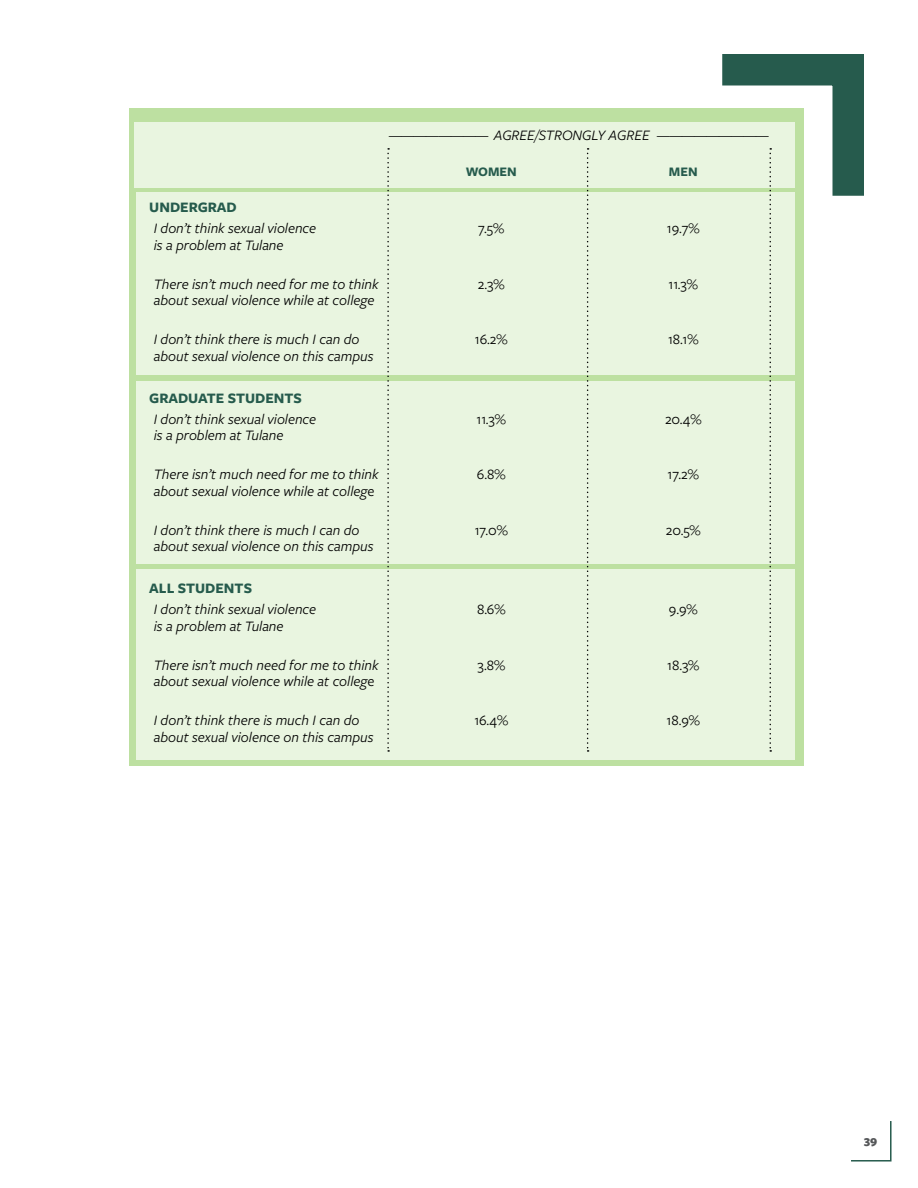
<style>
.page{position:relative;width:918px;height:1188px;background:#fff}
.page>*{position:absolute;margin:0;border:0;box-sizing:border-box;transform-origin:0 0}
.t1{font:italic 15px "Freight Sans Pro";color:#000}
.t2{font:15px "Freight Sans Pro";color:#000}
.t3{font:700 15px "Freight Sans Pro";color:#265b4d}
.t4{font:700 13.5px "Freight Sans Pro";color:#265b4d}
.t5{font:900 12px "Freight Sans Pro";color:#555759}
.s1{font-style:normal}
</style>
<div class="page">
<svg style="left:851px;top:1121px;width:41px;height:41px"></svg>
<div style="left:129px;top:108px;width:675px;height:658px;background:#bde0a1"></div>
<div style="left:134px;top:122px;width:661px;height:66px;background:#e9f5e0"></div>
<div style="left:136px;top:192px;width:658px;height:183px;background:#e9f5e0"></div>
<div style="left:136px;top:381px;width:658px;height:183px;background:#e9f5e0"></div>
<div style="left:136px;top:569px;width:658px;height:190px;background:#e9f5e0"></div>
<svg style="left:387px;top:148px;width:2px;height:604px"></svg>
<svg style="left:587px;top:148px;width:2px;height:604px"></svg>
<svg style="left:722px;top:54px;width:142px;height:698px"></svg>
<p class="t1" style="left:389px;top:126px;width:382px">———————— AGREE/STRONGLY AGREE —————————</p>
<p class="t4" style="left:466px;top:163px;width:53px">WOMEN</p>
<p class="t4" style="left:669px;top:163px;width:30px">MEN</p>
<p class="t3" style="left:149px;top:197px;width:89px">UNDERGRAD</p>
<p class="t1" style="left:154px;top:219px;width:164px">I don’t think sexual violence</p>
<p class="t2" style="left:478px;top:218px;width:28px">7.5%</p>
<p class="t2" style="left:667px;top:218px;width:34px">19.7%</p>
<p class="t1" style="left:154px;top:235px;width:131px">is a problem at Tulane</p>
<p class="t1" style="left:154px;top:274px;width:226px">There isn’t much need for me to think</p>
<p class="t2" style="left:478px;top:274px;width:28px">2.3%</p>
<p class="t2" style="left:669px;top:274px;width:31px">11.3%</p>
<p class="t1" style="left:154px;top:291px;width:222px">about sexual violence while at college</p>
<p class="t1" style="left:154px;top:330px;width:207px">I don’t think there is much I can do</p>
<p class="t2" style="left:475px;top:329px;width:34px">16.2%</p>
<p class="t2" style="left:668px;top:329px;width:32px">18.1%</p>
<p class="t1" style="left:154px;top:346px;width:221px">about sexual violence on this campus</p>
<p class="t3" style="left:149px;top:388px;width:154px">GRADUATE STUDENTS</p>
<p class="t1" style="left:154px;top:409px;width:164px">I don’t think sexual violence</p>
<p class="t2" style="left:476px;top:409px;width:31px">11.3%</p>
<p class="t2" style="left:665px;top:409px;width:38px">20.4%</p>
<p class="t1" style="left:154px;top:426px;width:131px">is a problem at Tulane</p>
<p class="t1" style="left:154px;top:465px;width:226px">There isn’t much need for me to think</p>
<p class="t2" style="left:477px;top:464px;width:30px">6.8%</p>
<p class="t2" style="left:668px;top:464px;width:33px">17.2%</p>
<p class="t1" style="left:154px;top:481px;width:222px">about sexual violence while at colleg<span class="s1">e</span></p>
<p class="t1" style="left:154px;top:520px;width:207px">I don’t think there is much I can do</p>
<p class="t2" style="left:475px;top:520px;width:35px">17.0%</p>
<p class="t2" style="left:666px;top:520px;width:36px">20.5%</p>
<p class="t1" style="left:154px;top:537px;width:221px">about sexual violence on this campus</p>
<p class="t3" style="left:149px;top:578px;width:104px">ALL STUDENTS</p>
<p class="t1" style="left:154px;top:600px;width:164px">I don’t think sexual violence</p>
<p class="t2" style="left:477px;top:599px;width:30px">8.6%</p>
<p class="t2" style="left:669px;top:599px;width:30px">9.9%</p>
<p class="t1" style="left:154px;top:616px;width:131px">is a problem at Tulane</p>
<p class="t1" style="left:154px;top:655px;width:226px">There isn’t much need for me to think</p>
<p class="t2" style="left:477px;top:655px;width:29px">3.8%</p>
<p class="t2" style="left:667px;top:655px;width:34px">18.3%</p>
<p class="t1" style="left:154px;top:672px;width:222px">about sexual violence while at colleg<span class="s1">e</span></p>
<p class="t1" style="left:154px;top:711px;width:207px">I don’t think there is much I can do</p>
<p class="t2" style="left:474px;top:710px;width:35px">16.4%</p>
<p class="t2" style="left:667px;top:710px;width:35px">18.9%</p>
<p class="t1" style="left:154px;top:727px;width:221px">about sexual violence on this campus</p>
<p class="t5" style="left:864px;top:1131px;width:15px">39</p>
</div>
